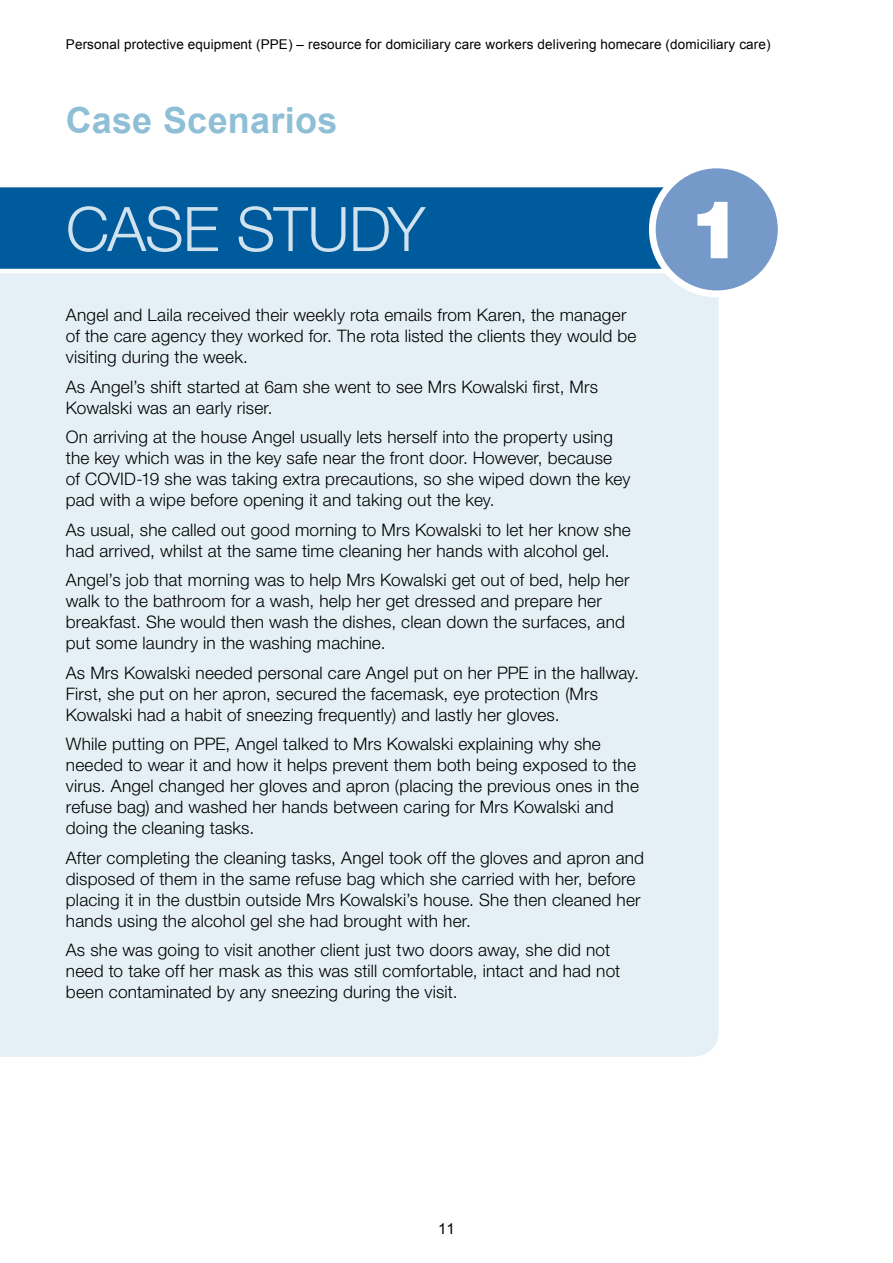
<style>
.page{position:relative;width:893px;height:1263px;background:#fff}
.page>*{position:absolute;margin:0;border:0;box-sizing:border-box;transform-origin:0 0}
.t1{font:900 81px "Helvetica Neue LT Std";color:#fff}
.t2{font:300 61.5px "Helvetica Neue LT Std";letter-spacing:-.02em;color:#d0e2ee}
.t3{font:700 36px "Arial";letter-spacing:.005em;color:#8ebfd6}
.t4{font:300 17.25px/21px "Helvetica Neue LT Std";letter-spacing:.01em;color:#000}
.t5{font:15px "Arial";color:#000}
.t6{font:13.5px "Arial";letter-spacing:.01em;color:#000}
</style>
<div class="page">
<div style="left:0;top:273px;width:719px;height:784px;background:#e5f0f6"></div>
<div style="left:0;top:187px;width:664px;height:82px;background:#005b9d"></div>
<div style="left:652px;top:165px;width:129px;height:129px;background:#7599c8;border-radius:50%"></div>
<div style="left:649px;top:162px;width:135px;height:135px;border:7px solid #fff;border-radius:50%"></div>
<p class="t6" style="left:66px;top:36px;width:706px">Personal protective equipment (PPE) – resource for domiciliary care workers delivering homecare (domiciliary care)</p>
<h3 class="t3" style="left:66px;top:96px;width:273px">Case Scenarios</h3>
<h2 class="t2" style="left:66px;top:192px;width:361px">CASE STUDY</h2>
<h1 class="t1" style="left:688px;top:181px;width:56px">1</h1>
<p class="t4" style="left:66px;top:304px;width:572px">Angel and Laila received their weekly rota emails from Karen, the manager of the care agency they worked for. The rota listed the clients they would be visiting during the week.</p>
<p class="t4" style="left:66px;top:376px;width:534px">As Angel’s shift started at 6am she went to see Mrs Kowalski first, Mrs<br>Kowalski was an early riser.</p>
<p class="t4" style="left:66px;top:426px;width:566px">On arriving at the house Angel usually lets herself into the property using the key which was in the key safe near the front door. However, because<br>of COVID-19 she was taking extra precautions, so she wiped down the key pad with a wipe before opening it and taking out the key.</p>
<p class="t4" style="left:66px;top:519px;width:566px">As usual, she called out good morning to Mrs Kowalski to let her know she had arrived, whilst at the same time cleaning her hands with alcohol gel.</p>
<p class="t4" style="left:66px;top:569px;width:565px">Angel’s job that morning was to help Mrs Kowalski get out of bed, help her walk to the bathroom for a wash, help her get dressed and prepare her breakfast. She would then wash the dishes, clean down the surfaces, and put some laundry in the washing machine.</p>
<p class="t4" style="left:66px;top:662px;width:575px">As Mrs Kowalski needed personal care Angel put on her PPE in the hallway.<br>First, she put on her apron, secured the facemask, eye protection (Mrs<br>Kowalski had a habit of sneezing frequently) and lastly her gloves.</p>
<p class="t4" style="left:66px;top:733px;width:575px">While putting on PPE, Angel talked to Mrs Kowalski explaining why she needed to wear it and how it helps prevent them both being exposed to the virus. Angel changed her gloves and apron (placing the previous ones in the refuse bag) and washed her hands between caring for Mrs Kowalski and doing the cleaning tasks.</p>
<p class="t4" style="left:66px;top:847px;width:580px">After completing the cleaning tasks, Angel took off the gloves and apron and disposed of them in the same refuse bag which she carried with her, before placing it in the dustbin outside Mrs Kowalski’s house. She then cleaned her hands using the alcohol gel she had brought with her.</p>
<p class="t4" style="left:66px;top:939px;width:556px">As she was going to visit another client just two doors away, she did not need to take off her mask as this was still comfortable, intact and had not been contaminated by any sneezing during the visit.</p>
<p class="t5" style="left:438px;top:1219px;width:18px">11</p>
</div>
